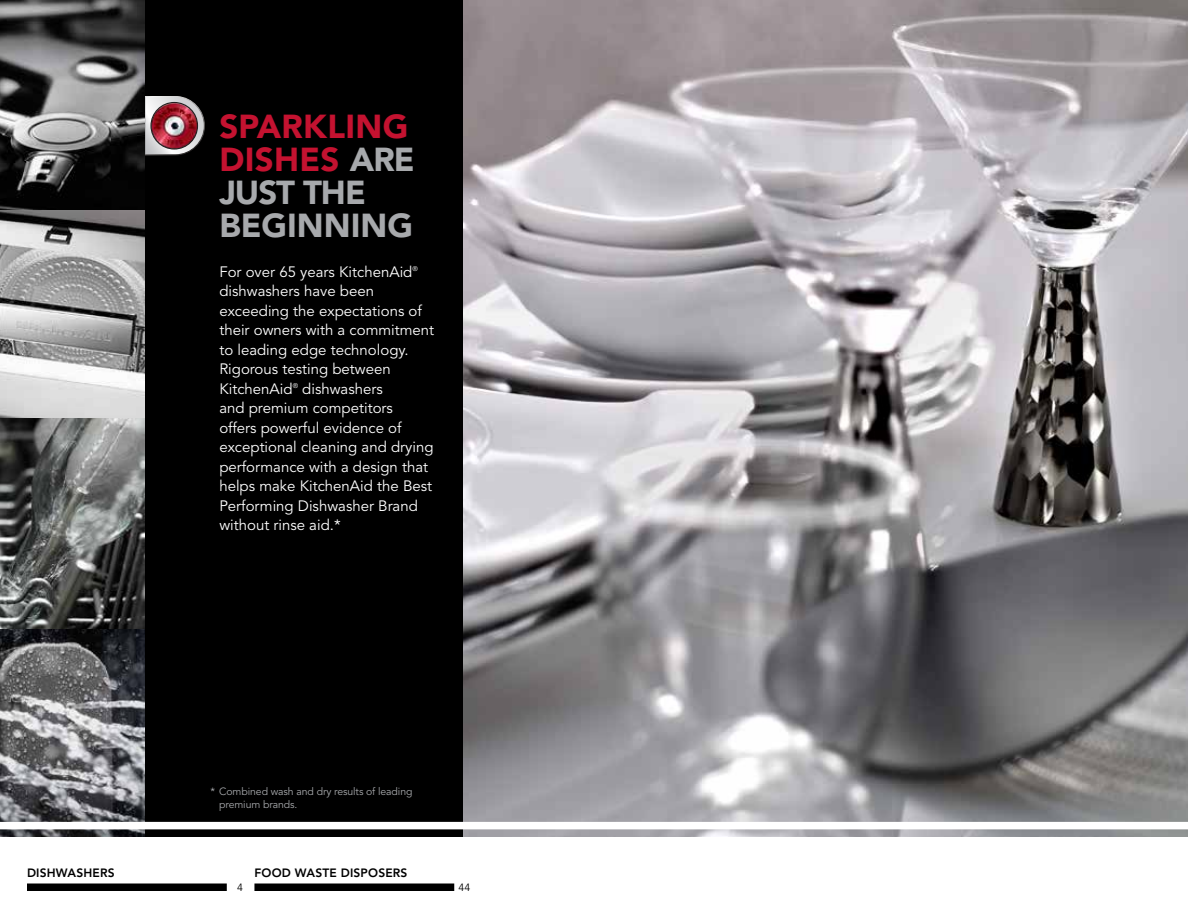
<style>
.page{position:relative;width:1188px;height:918px;background:#fff}
.page>*{position:absolute;margin:0;border:0;box-sizing:border-box;transform-origin:0 0}
.t1{font:900 33px/33px "Avenir LT Std";letter-spacing:.01em;color:#a7a9ac}
.t2{font:15px/19.5px "Avenir LT Std";color:#fff}
.t3{font:800 12px "Avenir LT Std";letter-spacing:.015em;color:#000}
.t4{font:10.5px/12.6px "Avenir LT Std";letter-spacing:-.01em;color:#a7a9ac}
.t5{font:10.5px "Avenir LT Std";color:#000}
.t6{font:6.75px "Avenir LT Std";color:#fff}
.s1{color:#c41230}
</style>
<div class="page">
<img style="left:0;top:0;width:145px;height:419px">
<img style="left:0;top:419px;width:145px;height:418px">
<img style="left:462px;top:0;width:726px;height:837px">
<div style="left:145px;top:0;width:317px;height:918px;background:#000"></div>
<svg style="left:145px;top:96px;width:60px;height:60px"></svg>
<img style="left:151px;top:103px;width:47px;height:46px;border-radius:23px">
<div style="left:150px;top:102px;width:48px;height:48px;border:1px solid #232020;border-radius:50%"></div>
<div style="left:0;top:837px;width:1188px;height:81px;background:#fff"></div>
<div style="left:27px;top:884px;width:200px;height:7px;background:#000"></div>
<div style="left:254px;top:884px;width:200px;height:7px;background:#000"></div>
<div style="left:0;top:822px;width:1188px;height:7px;background:#fff"></div>
<h1 class="t1" style="left:219px;top:110px;width:197px"><span class="s1">SPARKLING<br>DISHES</span> ARE<br>JUST THE<br>BEGINNING</h1>
<p class="t2" style="left:219px;top:262px;width:195px">For over 65 years KitchenAid</p>
<p class="t6" style="left:412px;top:265px;width:7px">®</p>
<p class="t2" style="left:219px;top:282px;width:216px">dishwashers have been exceeding the expectations of their owners with a commitment to leading edge technology.<br>Rigorous testing between<br>KitchenAid</p>
<p class="t2" style="left:219px;top:379px;width:216px;text-indent:83px">dishwashers<br>and premium competitors offers powerful evidence of exceptional cleaning and drying performance with a design that helps make KitchenAid the Best<br>Performing Dishwasher Brand without rinse aid.*</p>
<p class="t6" style="left:293px;top:382px;width:7px">®</p>
<p class="t3" style="left:27px;top:865px;width:89px">DISHWASHERS</p>
<p class="t4" style="left:219px;top:786px;width:195px;text-indent:-9px">* Combined wash and dry results of leading premium brands.</p>
<p class="t5" style="left:237px;top:881px;width:7px">4</p>
<p class="t3" style="left:254px;top:865px;width:155px">FOOD WASTE DISPOSERS</p>
<p class="t5" style="left:459px;top:881px;width:13px">44</p>
</div>
